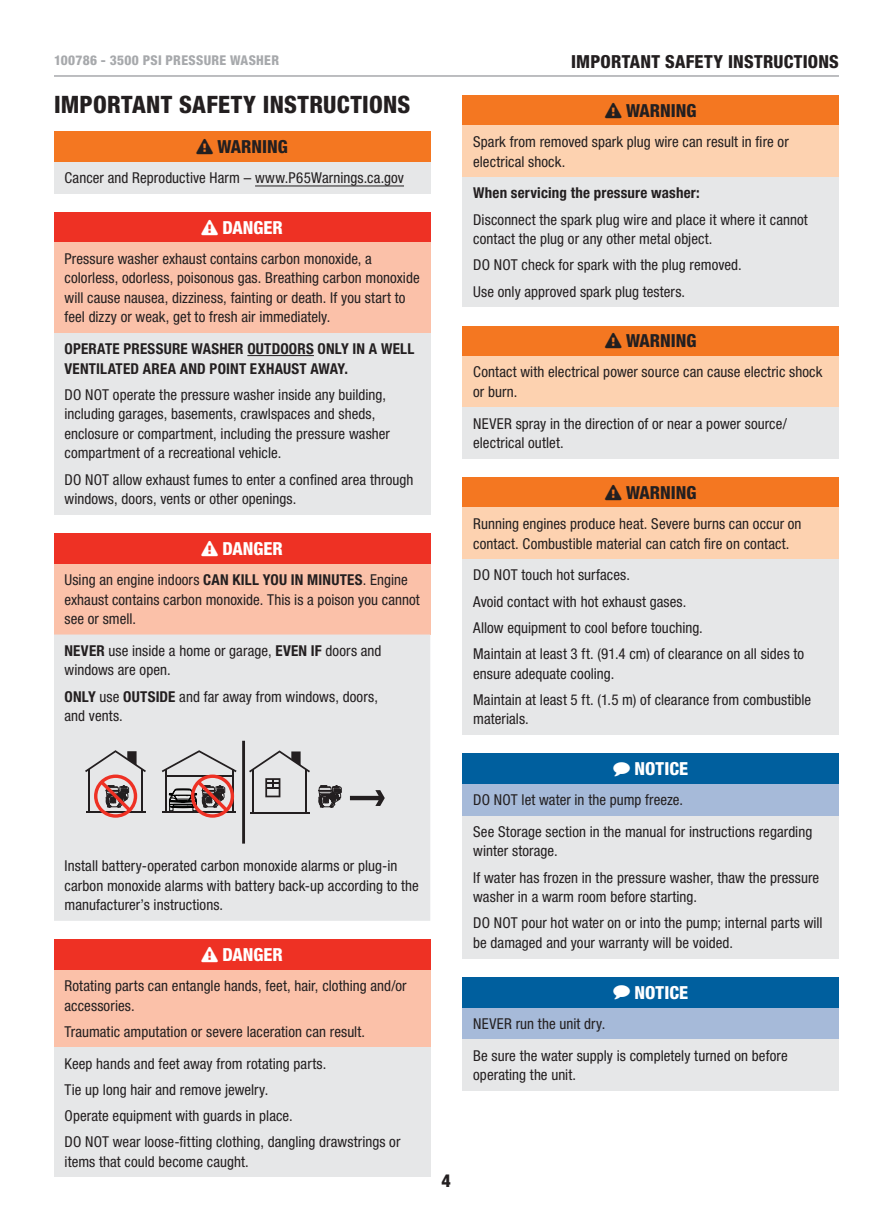
<style>
.page{position:relative;width:893px;height:1212px;background:#fff}
.page>*{position:absolute;margin:0;border:0;box-sizing:border-box;transform-origin:0 0}
.t1{font:800 condensed 24px "Helvetica Neue LT Std";letter-spacing:.01em;color:#231f20}
.t2{font:800 condensed 18px "Helvetica Neue LT Std";color:#231f20}
.t3{font:800 condensed 18px "Helvetica Neue LT Std";color:#fff}
.t4{font:condensed 15px/19.5px "Helvetica Neue LT Std";letter-spacing:.005em;color:#231f20}
.t5{font:700 condensed 15px/19.5px "Helvetica Neue LT Std";letter-spacing:.015em;color:#231f20}
.t6{font:800 condensed 13.5px "Helvetica Neue LT Std";letter-spacing:.025em;color:#a7a9ac}
.s1{font-weight:700}
</style>
<div class="page">
<hr style="left:54px;top:75px;width:785px;height:2px;background:#a7a9ac">
<div style="left:54px;top:131px;width:376px;height:31px;background:#f47721"></div>
<div style="left:54px;top:162px;width:376px;height:31px;background:#e6e7e8"></div>
<hr style="left:255px;top:186px;width:149px;height:1px;background:#231f20">
<div style="left:54px;top:212px;width:376px;height:31px;background:#ee3124"></div>
<div style="left:54px;top:243px;width:376px;height:90px;background:#fbc1a9"></div>
<div style="left:54px;top:333px;width:376px;height:182px;background:#e6e7e8"></div>
<hr style="left:247px;top:355px;width:67px;height:1px;background:#231f20">
<div style="left:54px;top:533px;width:376px;height:31px;background:#ee3124"></div>
<div style="left:54px;top:564px;width:376px;height:70px;background:#fbc1a9"></div>
<div style="left:54px;top:634px;width:376px;height:287px;background:#e6e7e8"></div>
<hr style="left:242px;top:741px;width:3px;height:102px;background:#231f20">
<hr style="left:250px;top:812px;width:59px;height:1px;background:#231f20">
<svg style="left:249px;top:750px;width:61px;height:22px"></svg>
<hr style="left:252px;top:769px;width:2px;height:43px;background:#231f20">
<hr style="left:305px;top:769px;width:2px;height:43px;background:#231f20">
<svg style="left:265px;top:778px;width:15px;height:19px"></svg>
<svg style="left:350px;top:790px;width:35px;height:16px"></svg>
<svg style="left:318px;top:785px;width:24px;height:24px"></svg>
<svg style="left:85px;top:750px;width:61px;height:68px;background:#c2a8a8"></svg>
<svg style="left:162px;top:750px;width:75px;height:68px;background:#baa5a5"></svg>
<div style="left:54px;top:939px;width:376px;height:31px;background:#ee3124"></div>
<div style="left:54px;top:970px;width:376px;height:77px;background:#fbc1a9"></div>
<div style="left:54px;top:1047px;width:376px;height:130px;background:#e6e7e8"></div>
<div style="left:463px;top:95px;width:376px;height:31px;background:#f47721"></div>
<div style="left:463px;top:126px;width:376px;height:51px;background:#fdd2b0"></div>
<div style="left:463px;top:177px;width:376px;height:130px;background:#e6e7e8"></div>
<div style="left:463px;top:326px;width:376px;height:30px;background:#f47721"></div>
<div style="left:463px;top:356px;width:376px;height:51px;background:#fdd2b0"></div>
<div style="left:463px;top:407px;width:376px;height:52px;background:#e6e7e8"></div>
<div style="left:463px;top:477px;width:376px;height:31px;background:#f47721"></div>
<div style="left:463px;top:508px;width:376px;height:51px;background:#fdd2b0"></div>
<div style="left:463px;top:559px;width:376px;height:176px;background:#e6e7e8"></div>
<div style="left:463px;top:753px;width:376px;height:31px;background:#005f9e"></div>
<div style="left:463px;top:784px;width:376px;height:32px;background:#a6bad9"></div>
<div style="left:463px;top:816px;width:376px;height:142px;background:#e6e7e8"></div>
<div style="left:463px;top:977px;width:376px;height:30px;background:#005f9e"></div>
<div style="left:463px;top:1007px;width:376px;height:32px;background:#a6bad9"></div>
<div style="left:463px;top:1039px;width:376px;height:51px;background:#e6e7e8"></div>
<p class="t6" style="left:54px;top:52px;width:128px">100786 - 3500 PSI PRESSURE</p>
<p class="t6" style="left:230px;top:52px;width:43px">WASHER</p>
<p class="t2" style="left:571px;top:50px;width:17px">IMPORTANT</p>
<p class="t2" style="left:665px;top:50px;width:40px">SAFETY</p>
<p class="t2" style="left:728px;top:50px;width:16px">INSTRUCTIONS</p>
<h1 class="t1" style="left:54px;top:89px;width:358px">IMPORTANT SAFETY INSTRUCTIONS</h1>
<p class="t2" style="left:196px;top:135px;width:93px">❑ WARNING</p>
<p class="t4" style="left:64px;top:168px;width:341px">Cancer and Reproductive Harm – www.P65Warnings.ca.gov</p>
<p class="t3" style="left:201px;top:216px;width:83px">❑ DANGER</p>
<p class="t4" style="left:64px;top:249px;width:357px">Pressure washer exhaust contains carbon monoxide, a colorless, odorless, poisonous gas. Breathing carbon monoxide will cause nausea, dizziness, fainting or death. If you start to feel dizzy or weak, get to fresh air immediately.</p>
<p class="t5" style="left:64px;top:339px;width:351px">OPERATE PRESSURE WASHER OUTDOORS ONLY IN A WELL<br>VENTILATED AREA AND POINT EXHAUST AWAY.</p>
<p class="t4" style="left:64px;top:385px;width:327px">DO NOT operate the pressure washer inside any building, including garages, basements, crawlspaces and sheds, enclosure or compartment, including the pressure washer compartment of a recreational vehicle.</p>
<p class="t4" style="left:64px;top:469px;width:350px">DO NOT allow exhaust fumes to enter a confined area through windows, doors, vents or other openings.</p>
<p class="t3" style="left:201px;top:537px;width:83px">❑ DANGER</p>
<p class="t4" style="left:64px;top:570px;width:357px">Using an engine indoors <span class="s1">CAN KILL YOU IN MINUTES</span>. Engine exhaust contains carbon monoxide. This is a poison you cannot see or smell.</p>
<p class="t4" style="left:64px;top:640px;width:319px"><span class="s1">NEVER</span> use inside a home or garage, <span class="s1">EVEN IF</span> doors and windows are open.</p>
<p class="t4" style="left:64px;top:686px;width:315px"><span class="s1">ONLY</span> use <span class="s1">OUTSIDE</span> and far away from windows, doors, and vents.</p>
<p class="t4" style="left:64px;top:856px;width:356px">Install battery-operated carbon monoxide alarms or plug-in carbon monoxide alarms with battery back-up according to the manufacturer’s instructions.</p>
<p class="t3" style="left:201px;top:943px;width:83px">❑ DANGER</p>
<p class="t4" style="left:64px;top:976px;width:344px">Rotating parts can entangle hands, feet, hair, clothing and/or accessories.</p>
<p class="t4" style="left:64px;top:1016px;width:302px;line-height:31.7px">Traumatic amputation or severe laceration can result.<br>Keep hands and feet away from rotating parts.</p>
<p class="t4" style="left:64px;top:1076px;width:337px;line-height:26.2px">Tie up long hair and remove jewelry.<br>Operate equipment with guards in place.<br>DO NOT wear loose-fitting clothing, dangling drawstrings or</p>
<p class="t4" style="left:64px;top:1152px;width:186px">items that could become caught.</p>
<p class="t2" style="left:442px;top:1169px;width:11px">4</p>
<p class="t2" style="left:605px;top:99px;width:93px">❑ WARNING</p>
<p class="t4" style="left:473px;top:132px;width:317px">Spark from removed spark plug wire can result in fire or electrical shock.</p>
<p class="t5" style="left:473px;top:183px;width:228px">When servicing the pressure washer:</p>
<p class="t4" style="left:473px;top:209px;width:336px">Disconnect the spark plug wire and place it where it cannot contact the plug or any other metal object.</p>
<p class="t4" style="left:473px;top:252px;width:270px;line-height:26.2px">DO NOT check for spark with the plug removed.<br>Use only approved spark plug testers.</p>
<p class="t2" style="left:605px;top:330px;width:93px">❑ WARNING</p>
<p class="t4" style="left:473px;top:362px;width:351px">Contact with electrical power source can cause electric shock or burn.</p>
<p class="t4" style="left:473px;top:413px;width:315px">NEVER spray in the direction of or near a power source/ electrical outlet.</p>
<p class="t2" style="left:605px;top:481px;width:93px">❑ WARNING</p>
<p class="t4" style="left:473px;top:514px;width:330px">Running engines produce heat. Severe burns can occur on contact. Combustible material can catch fire on contact.</p>
<p class="t4" style="left:473px;top:562px;width:333px;line-height:26.2px">DO NOT touch hot surfaces.<br>Avoid contact with hot exhaust gases.<br>Allow equipment to cool before touching.<br>Maintain at least 3 ft. (91.4 cm) of clearance on all sides to</p>
<p class="t4" style="left:473px;top:660px;width:340px;line-height:26.2px">ensure adequate cooling.<br>Maintain at least 5 ft. (1.5 m) of clearance from combustible</p>
<p class="t4" style="left:473px;top:709px;width:57px">materials.</p>
<p class="t3" style="left:613px;top:757px;width:76px">◆ NOTICE</p>
<p class="t4" style="left:473px;top:784px;width:341px;line-height:31.7px">DO NOT let water in the pump freeze.<br>See Storage section in the manual for instructions regarding</p>
<p class="t4" style="left:473px;top:838px;width:347px;line-height:26.2px">winter storage.<br>If water has frozen in the pressure washer, thaw the pressure</p>
<p class="t4" style="left:473px;top:884px;width:351px;line-height:26.2px">washer in a warm room before starting.<br>DO NOT pour hot water on or into the pump; internal parts will</p>
<p class="t4" style="left:473px;top:933px;width:261px">be damaged and your warranty will be voided.</p>
<p class="t3" style="left:613px;top:981px;width:76px">◆ NOTICE</p>
<p class="t4" style="left:473px;top:1007px;width:316px;line-height:31.7px">NEVER run the unit dry.<br>Be sure the water supply is completely turned on before</p>
<p class="t4" style="left:473px;top:1065px;width:104px">operating the unit.</p>
</div>
